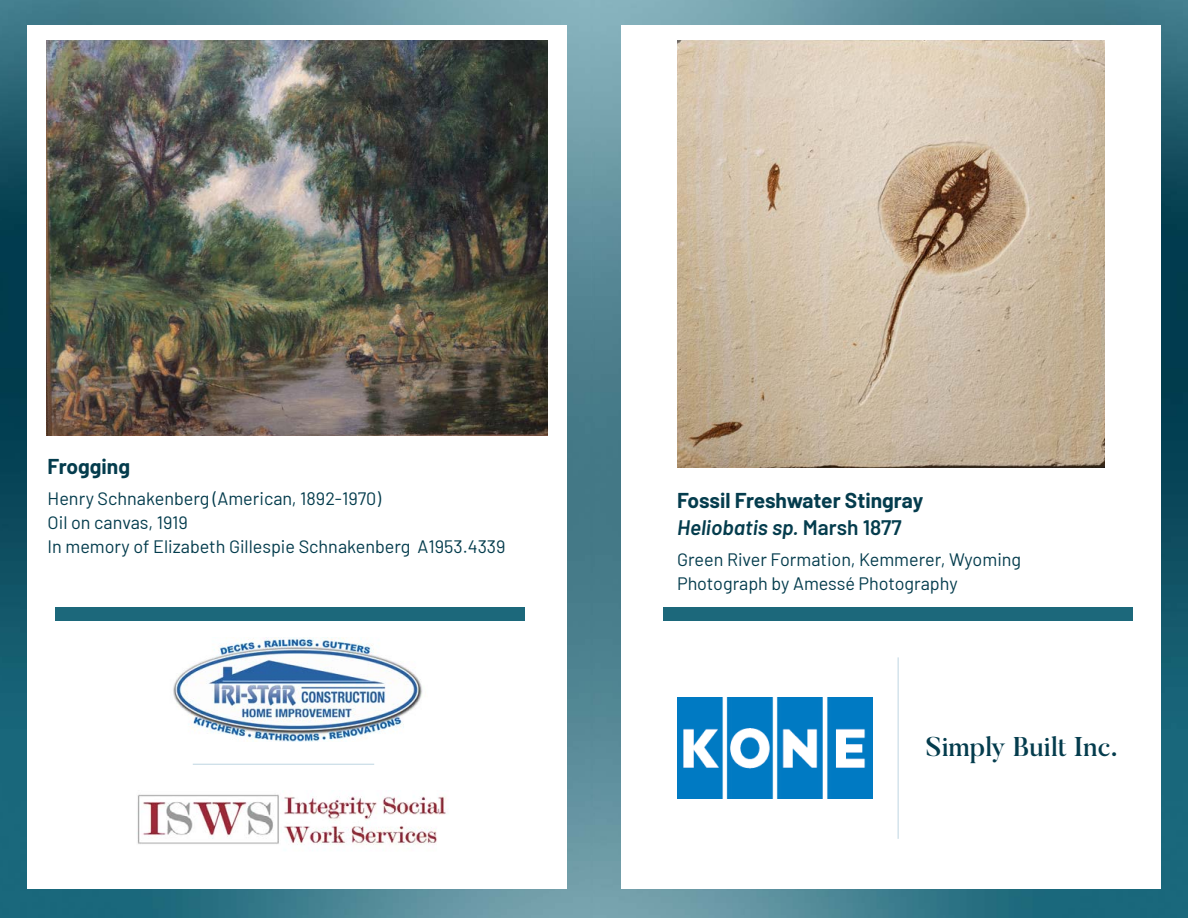
<style>
.page{position:relative;width:1188px;height:918px;background:#fff}
.page>*{position:absolute;margin:0;border:0;box-sizing:border-box;transform-origin:0 0}
.t1{font:500 27px "Butler";color:#043c4d}
.t2{font:700 21px/27.8px "Barlow";color:#043c4d}
.t3{font:18px/24px "Barlow";color:#043c4d}
.s1{font-weight:600;font-style:italic}
.s2{font-weight:600}
</style>
<div class="page">
<img style="left:0;top:0;width:1187px;height:918px">
<div style="left:621px;top:25px;width:540px;height:864px;background:#fff"></div>
<div style="left:27px;top:25px;width:540px;height:864px;background:#fff"></div>
<div style="left:55px;top:608px;width:470px;height:13px;background:#1c687b"></div>
<img style="left:46px;top:40px;width:502px;height:395px">
<img style="left:137px;top:794px;width:309px;height:55px">
<img style="left:173px;top:638px;width:250px;height:104px">
<hr style="left:193px;top:764px;width:181px;height:1px;background:#bed5e2">
<img style="left:677px;top:40px;width:428px;height:427px">
<img style="left:677px;top:698px;width:196px;height:100px">
<div style="left:663px;top:608px;width:470px;height:13px;background:#1c687b"></div>
<hr style="left:898px;top:657px;width:1px;height:182px;background:#bed5e2">
<p class="t2" style="left:48px;top:451px;width:84px">Frogging</p>
<p class="t3" style="left:48px;top:485px;width:459px">Henry Schnakenberg (American, 1892-1970)<br>Oil on canvas, 1919<br>In memory of Elizabeth Gillespie Schnakenberg A1953.4339</p>
<p class="t2" style="left:677px;top:485px;width:248px">Fossil Freshwater Stingray<br><span class="s1">Heliobatis sp.</span> <span class="s2">Marsh 1877</span></p>
<p class="t3" style="left:677px;top:546px;width:346px">Green River Formation, Kemmerer, Wyoming<br>Photograph by Amessé Photography</p>
<h1 class="t1" style="left:926px;top:729px;width:193px">Simply Built Inc.</h1>
</div>
